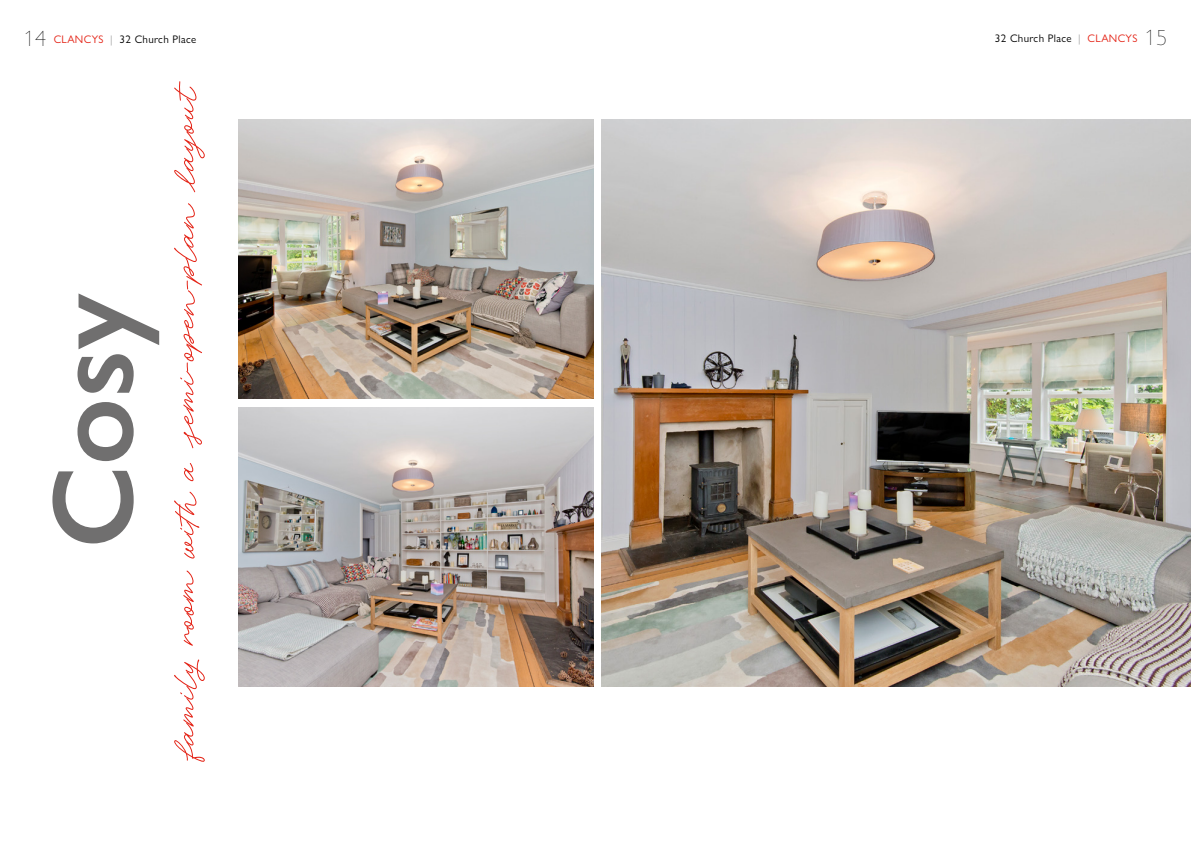
<style>
.page{position:relative;width:1191px;height:842px;background:#fff}
.page>*{position:absolute;margin:0;border:0;box-sizing:border-box;transform-origin:0 0}
.t1{font:600 116px "Gill Sans Nova";color:#706f6f}
.t2{font:48px "Adventures Unlimited Script";color:#e42316;scale:1.07 1}
.t3{font:11px "Gill Sans Nova";letter-spacing:.03em;color:#000}
.s1{font-weight:200;font-size:22px}
.s2{color:#e42316}
.s3{font-weight:200}
</style>
<div class="page">
<img style="left:238px;top:120px;width:355px;height:279px">
<img style="left:239px;top:407px;width:354px;height:279px">
<img style="left:601px;top:120px;width:590px;height:567px">
<p class="t3" style="left:24px;top:32px;width:174px"><span class="s1">14</span> <span class="s2">CLANCYS</span> <span class="s3">|</span> 32 Church Place</p>
<p class="t3" style="left:995px;top:32px;width:174px">32 Church Place <span class="s3">|</span> <span class="s2">CLANCYS</span> <span class="s1">15</span></p>
<p class="t1" style="left:22px;top:548px;width:257px;rotate:-90deg">Cosy</p>
<p class="t2" style="left:165px;top:755px;width:633px;rotate:-90deg">family room with a semi-open-plan layout</p>
</div>
